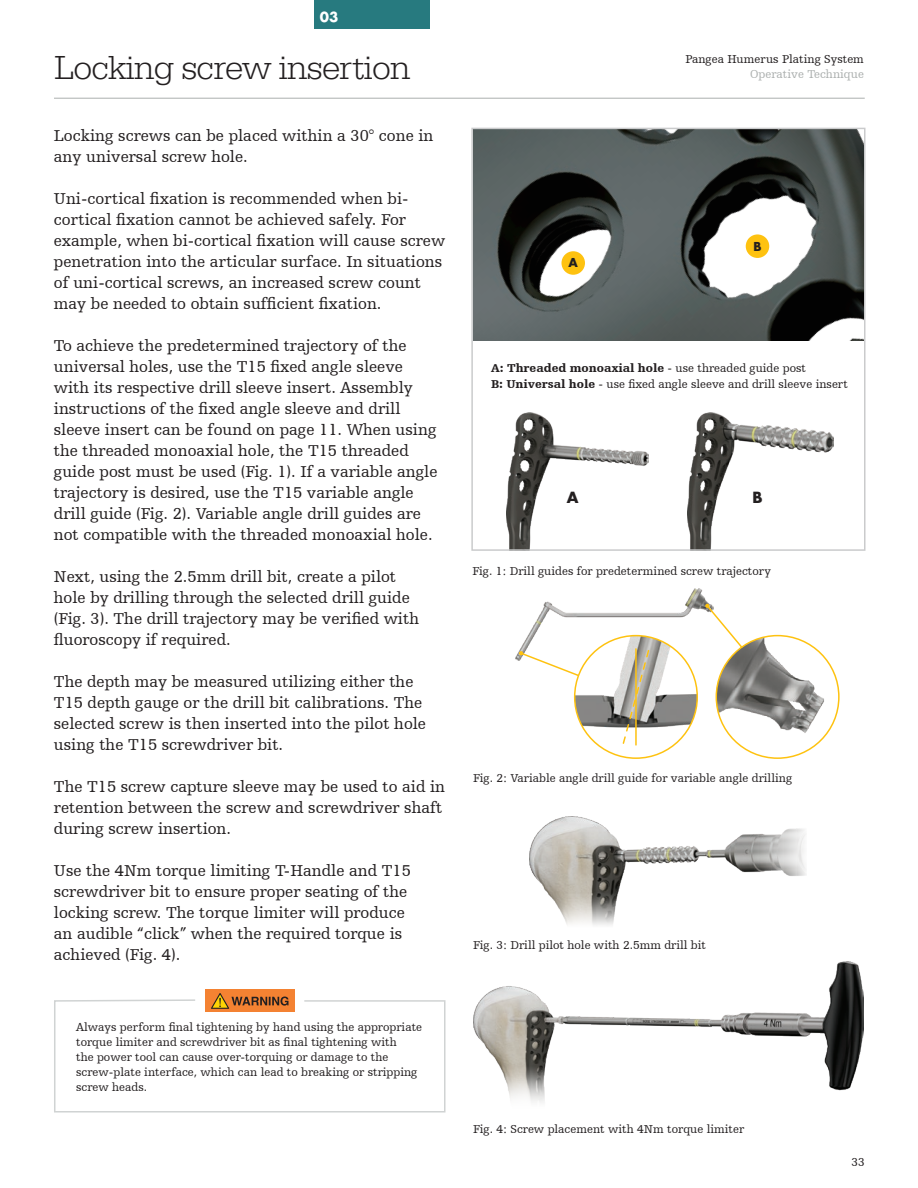
<style>
.page{position:relative;width:918px;height:1188px;background:#fff}
.page>*{position:absolute;margin:0;border:0;box-sizing:border-box;transform-origin:0 0}
.t1{font:300 34.5px "URW Egyptienne TOT";letter-spacing:-.02em;color:#231f20}
.t2{font:16.5px/21px "Humanist Slabserif 712 BT";color:#231f20}
.t3{font:700 15px "Futura Std";color:#231f20}
.t4{font:700 13.5px "Futura Std";color:#fff}
.t5{font:12px/15px "Humanist Slabserif 712 BT";color:#231f20}
.t6{font:900 12px "Humanist Slabserif 712 BT";color:#231f20}
.t7{font:12px "Humanist Slabserif 712 BT";color:#abafae}
.t8{font:700 12px "Futura Std";color:#231f20}
.s1{font-weight:400}
.s2{font-weight:900}
</style>
<div class="page">
<div style="left:315px;top:0;width:115px;height:29px;background:#277a7f"></div>
<hr style="left:54px;top:98px;width:811px;height:1px;background:#abafae">
<svg style="left:54px;top:999px;width:392px;height:114px"></svg>
<div style="left:205px;top:990px;width:89px;height:22px;background:#f48232"></div>
<svg style="left:211px;top:993px;width:78px;height:16px"></svg>
<img style="left:575px;top:660px;width:122px;height:67px">
<img style="left:716px;top:636px;width:108px;height:122px">
<div style="left:716px;top:635px;width:124px;height:124px;border:2px solid #fec210;border-radius:50%"></div>
<img style="left:515px;top:588px;width:195px;height:72px">
<svg style="left:519px;top:651px;width:61px;height:26px"></svg>
<svg style="left:705px;top:604px;width:39px;height:45px"></svg>
<svg style="left:622px;top:649px;width:28px;height:96px"></svg>
<img style="left:688px;top:413px;width:146px;height:135px">
<img style="left:506px;top:413px;width:142px;height:135px">
<img style="left:474px;top:131px;width:389px;height:209px">
<div style="left:471px;top:128px;width:395px;height:423px;border:2px solid #cacbcc"></div>
<div style="left:561px;top:251px;width:24px;height:24px;background:#fec210;border-radius:50%"></div>
<div style="left:746px;top:234px;width:23px;height:24px;background:#fec210;border-radius:50%"></div>
<img style="left:530px;top:816px;width:276px;height:110px">
<img style="left:473px;top:961px;width:391px;height:142px">
<p class="t4" style="left:320px;top:8px;width:20px">03</p>
<p class="t1" style="left:54px;top:47px;width:358px">Locking screw insertion</p>
<p class="t2" style="left:54px;top:125px;width:381px">Locking screws can be placed within a 30° cone in any universal screw hole.</p>
<p class="t2" style="left:54px;top:188px;width:393px">Uni-cortical fixation is recommended when bi&shy;cortical fixation cannot be achieved safely. For example, when bi-cortical fixation will cause screw penetration into the articular surface. In situations of uni-cortical screws, an increased screw count may be needed to obtain sufficient fixation.</p>
<p class="t2" style="left:54px;top:335px;width:385px">To achieve the predetermined trajectory of the universal holes, use the T15 fixed angle sleeve with its respective drill sleeve insert. Assembly instructions of the fixed angle sleeve and drill sleeve insert can be found on page 11. When using the threaded monoaxial hole, the T15 threaded guide post must be used (Fig. 1). If a variable angle trajectory is desired, use the T15 variable angle drill guide (Fig. 2). Variable angle drill guides are not compatible with the threaded monoaxial hole.</p>
<p class="t2" style="left:54px;top:566px;width:367px">Next, using the 2.5mm drill bit, create a pilot hole by drilling through the selected drill guide (Fig. 3). The drill trajectory may be verified with fluoroscopy if required.</p>
<p class="t2" style="left:54px;top:671px;width:374px">The depth may be measured utilizing either the T15 depth gauge or the drill bit calibrations. The selected screw is then inserted into the pilot hole using the T15 screwdriver bit.</p>
<p class="t2" style="left:54px;top:776px;width:393px">The T15 screw capture sleeve may be used to aid in retention between the screw and screwdriver shaft during screw insertion.</p>
<p class="t2" style="left:54px;top:860px;width:358px">Use the 4Nm torque limiting T-Handle and T15 screwdriver bit to ensure proper seating of the locking screw. The torque limiter will produce an audible “click” when the required torque is achieved (Fig. 4).</p>
<p class="t5" style="left:76px;top:1019px;width:348px">Always perform final tightening by hand using the appropriate</p>
<p class="t5" style="left:76px;top:1034px;width:322px">torque limiter and screwdriver bit as final tightening with</p>
<p class="t5" style="left:76px;top:1049px;width:343px">the power tool can cause over-torquing or damage to the screw-plate interface, which can lead to breaking or stripping screw heads.</p>
<p class="t5" style="left:686px;top:51px;width:180px">Pangea Humerus Plating System</p>
<p class="t7" style="left:750px;top:66px;width:115px">Operative Technique</p>
<p class="t8" style="left:569px;top:255px;width:11px">A</p>
<p class="t8" style="left:753px;top:238px;width:10px">B</p>
<p class="t6" style="left:491px;top:360px;width:316px">A: Threaded monoaxial hole <span class="s1">- use threaded guide post</span></p>
<p class="t5" style="left:491px;top:376px;width:359px"><span class="s2">B: Universal hole</span> - use fixed angle sleeve and drill sleeve insert</p>
<p class="t3" style="left:567px;top:488px;width:13px">A</p>
<p class="t3" style="left:752px;top:488px;width:12px">B</p>
<p class="t5" style="left:472px;top:563px;width:300px">Fig. 1: Drill guides for predetermined screw trajectory</p>
<p class="t5" style="left:473px;top:771px;width:320px">Fig. 2: Variable angle drill guide for variable angle drilling</p>
<p class="t5" style="left:473px;top:938px;width:234px">Fig. 3: Drill pilot hole with 2.5mm drill bit</p>
<p class="t5" style="left:473px;top:1121px;width:273px">Fig. 4: Screw placement with 4Nm torque limiter</p>
<p class="t5" style="left:851px;top:1154px;width:15px">33</p>
</div>
